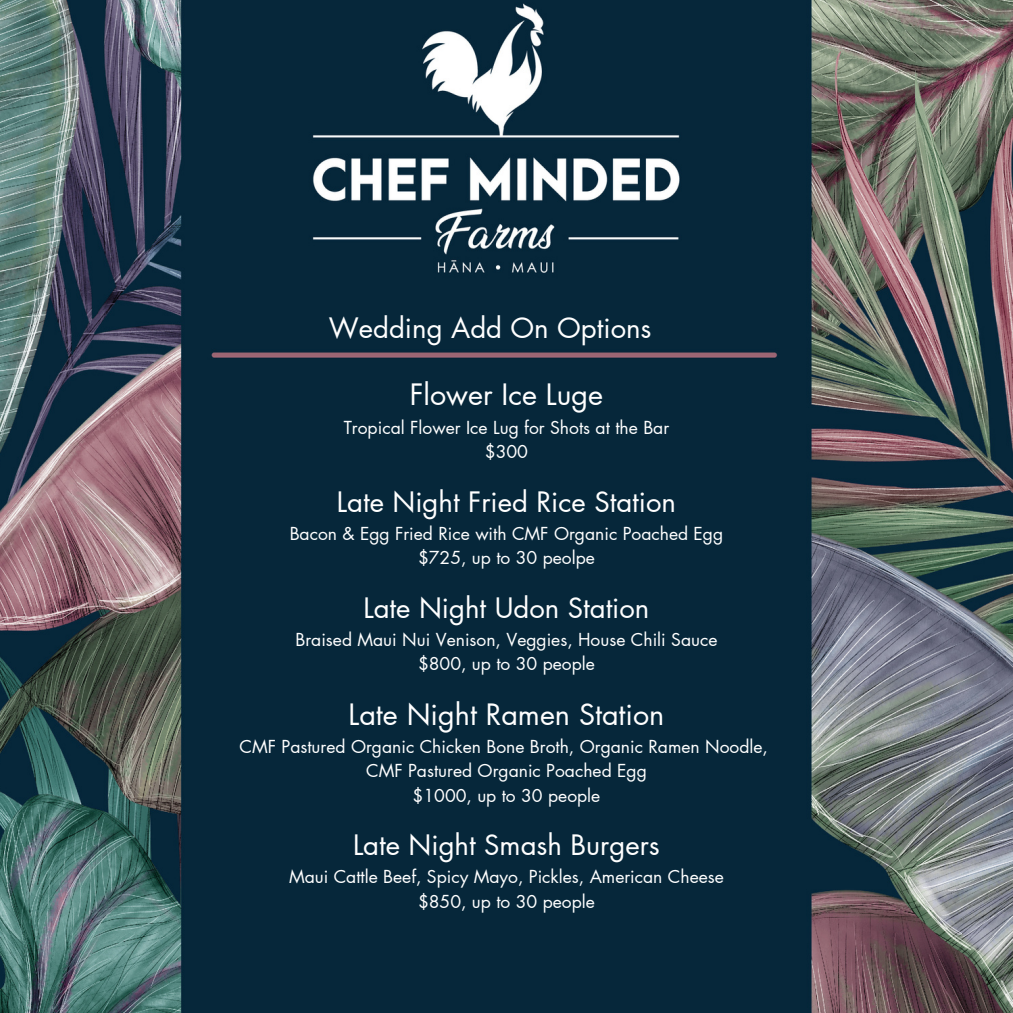
<style>
.page{position:relative;width:1013px;height:1013px;background:#fff}
.page>*{position:absolute;margin:0;border:0;box-sizing:border-box;transform-origin:0 0}
.t1{font:28.75px "Futura LT Pro";color:#fff}
.t2{font:27.5px "Futura LT Pro";color:#fff}
.t3{font:17.5px "Futura LT Pro";color:#fff}
</style>
<div class="page">
<img style="left:0;top:0;width:1012px;height:1012px">
<h1 class="t2" style="left:329px;top:315px;width:324px">Wedding Add On Options</h1>
<p class="t1" style="left:410px;top:381px;width:195px">Flower Ice Luge</p>
<p class="t3" style="left:344px;top:419px;width:327px">Tropical Flower Ice Lug for Shots at the Bar</p>
<p class="t3" style="left:485px;top:443px;width:45px">$300</p>
<p class="t2" style="left:337px;top:489px;width:340px">Late Night Fried Rice Station</p>
<p class="t3" style="left:290px;top:525px;width:435px">Bacon &amp; Egg Fried Rice with CMF Organic Poached Egg</p>
<p class="t3" style="left:418px;top:549px;width:178px">$725, up to 30 peolpe</p>
<p class="t2" style="left:363px;top:595px;width:287px">Late Night Udon Station</p>
<p class="t3" style="left:295px;top:631px;width:423px">Braised Maui Nui Venison, Veggies, House Chili Sauce</p>
<p class="t3" style="left:418px;top:656px;width:178px">$800, up to 30 people</p>
<p class="t1" style="left:348px;top:701px;width:317px">Late Night Ramen Station</p>
<p class="t3" style="left:239px;top:738px;width:530px">CMF Pastured Organic Chicken Bone Broth, Organic Ramen Noodle,</p>
<p class="t3" style="left:366px;top:762px;width:282px">CMF Pastured Organic Poached Egg</p>
<p class="t3" style="left:412px;top:787px;width:189px">$1000, up to 30 people</p>
<p class="t2" style="left:353px;top:832px;width:308px">Late Night Smash Burgers</p>
<p class="t3" style="left:289px;top:869px;width:436px">Maui Cattle Beef, Spicy Mayo, Pickles, American Cheese</p>
<p class="t3" style="left:418px;top:893px;width:178px">$850, up to 30 people</p>
</div>
